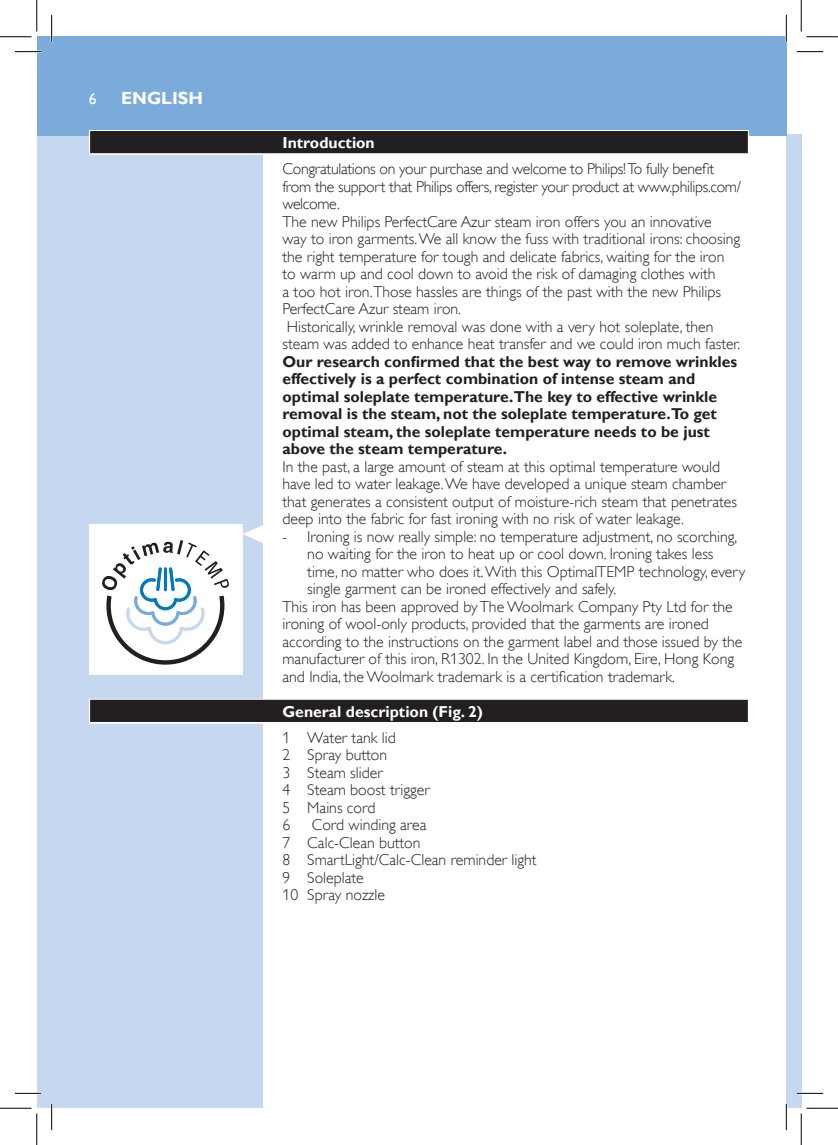
<style>
.page{position:relative;width:838px;height:1145px;background:#fff}
.page>*{position:absolute;margin:0;border:0;box-sizing:border-box;transform-origin:0 0}
.org_Titleleft-w{font:700 17.5px "Gill Sans Alt One WGL";color:#fff}
.chapter-paragraph{font:15.75px/17.5px "Gill Sans Alt One WGL Light";color:#231f20}
.chapter-paragraph-2{font:700 15.75px/17.5px "Gill Sans Alt One WGL";color:#231f20}
.numberlist-item-para{font:15.75px "Gill Sans Alt One WGL Light";color:#231f20}
.chapter-paragraph-3{font:15.75px/17.5px "Gill Sans Alt One WGL Light";letter-spacing:-.02em;color:#231f20}
.chapter-title-paragr{font:700 15.75px "Gill Sans Alt One WGL";color:#fff}
.org_Pageleft-w{font:15.75px "Gill Sans Alt One WGL";color:#fff}
.s1{font-family:"Gill Sans Alt One WGL Light";font-weight:400}
</style>
<div class="page">
<div style="left:786px;top:134px;width:15px;height:974px;background:#c6d8ef"></div>
<div style="left:37px;top:134px;width:225px;height:974px;background:#c6d8ef"></div>
<div style="left:37px;top:37px;width:749px;height:99px;background:#7aabdb"></div>
<div style="left:89px;top:130px;width:660px;height:25px;background:#d3d2d2"></div>
<div style="left:90px;top:131px;width:657px;height:22px;background:#231f20"></div>
<div style="left:89px;top:699px;width:660px;height:25px;background:#fff"></div>
<div style="left:90px;top:700px;width:657px;height:22px;background:#231f20"></div>
<svg style="left:243px;top:524px;width:20px;height:20px"></svg>
<div style="left:89px;top:524px;width:154px;height:151px;background:#fff"></div>
<svg style="left:102px;top:540px;width:127px;height:125px"></svg>
<hr style="left:15px;top:51px;width:26px;height:2px;background:#fff">
<hr style="left:15px;top:1092px;width:26px;height:2px;background:#fff">
<hr style="left:796px;top:1092px;width:27px;height:2px;background:#fff">
<hr style="left:51px;top:15px;width:2px;height:26px;background:#fff">
<hr style="left:51px;top:1104px;width:2px;height:26px;background:#fff">
<hr style="left:785px;top:15px;width:2px;height:26px;background:#fff">
<svg style="left:15px;top:51px;width:26px;height:1px"></svg>
<svg style="left:796px;top:51px;width:27px;height:1px"></svg>
<svg style="left:15px;top:1093px;width:26px;height:1px"></svg>
<svg style="left:796px;top:1093px;width:27px;height:1px"></svg>
<svg style="left:51px;top:15px;width:1px;height:26px"></svg>
<svg style="left:51px;top:1104px;width:1px;height:26px"></svg>
<svg style="left:786px;top:15px;width:1px;height:26px"></svg>
<svg style="left:786px;top:1104px;width:1px;height:26px"></svg>
<hr style="left:0;top:36px;width:32px;height:1px;background:#000">
<hr style="left:806px;top:36px;width:31px;height:1px;background:#000">
<hr style="left:0;top:1108px;width:32px;height:1px;background:#000">
<hr style="left:806px;top:1108px;width:31px;height:1px;background:#000">
<hr style="left:36px;top:0;width:1px;height:31px;background:#000">
<hr style="left:36px;top:1113px;width:1px;height:32px;background:#000">
<hr style="left:800px;top:0;width:1px;height:31px;background:#000">
<hr style="left:800px;top:1113px;width:1px;height:32px;background:#000">
<p class="org_Pageleft-w" style="left:89px;top:88px;width:9px">6</p>
<p class="org_Titleleft-w" style="left:121px;top:86px;width:83px">ENGLISH</p>
<p class="chapter-title-paragr" style="left:282px;top:132px;width:94px">Introduction</p>
<p class="chapter-paragraph-3" style="left:282px;top:160px;width:460px">Congratulations on your purchase and welcome to Philips! To fully benefit from the support that Philips offers, register your product at www.philips.com/ welcome.</p>
<p class="chapter-paragraph" style="left:282px;top:213px;width:459px">The new Philips PerfectCare Azur steam iron offers you an innovative<br>way to iron garments. We all know the fuss with traditional irons: choosing the right temperature for tough and delicate fabrics, waiting for the iron to warm up and cool down to avoid the risk of damaging clothes with<br>a too hot iron.Those hassles are things of the past with the new Philips PerfectCare Azur steam iron.</p>
<p class="chapter-paragraph-2" style="left:282px;top:317px;width:459px"><span class="s1">Historically, wrinkle removal was done with a very hot soleplate, then steam was added to enhance heat transfer and we could iron much faster.<br></span>Our research confirmed that the best way to remove wrinkles effectively is a perfect combination of intense steam and optimal soleplate temperature.The key to effective wrinkle removal is the steam, not the soleplate temperature.To get optimal steam, the soleplate temperature needs to be just above the steam temperature.</p>
<p class="chapter-paragraph" style="left:282px;top:458px;width:456px">In the past, a large amount of steam at this optimal temperature would have led to water leakage. We have developed a unique steam chamber that generates a consistent output of moisture-rich steam that penetrates deep into the fabric for fast ironing with no risk of water leakage.</p>
<p class="chapter-paragraph" style="left:307px;top:528px;width:439px;text-indent:-25px">- Ironing is now really simple: no temperature adjustment, no scorching, no waiting for the iron to heat up or cool down. Ironing takes less time, no matter who does it. With this OptimalTEMP technology, every single garment can be ironed effectively and safely.</p>
<p class="chapter-paragraph" style="left:282px;top:598px;width:461px">This iron has been approved by The Woolmark Company Pty Ltd for the ironing of wool-only products, provided that the garments are ironed according to the instructions on the garment label and those issued by the manufacturer of this iron, R1302. In the United Kingdom, Eire, Hong Kong and India, the Woolmark trademark is a certification trademark.</p>
<p class="chapter-title-paragr" style="left:282px;top:701px;width:202px">General description (Fig. 2)</p>
<p class="numberlist-item-para" style="left:282px;top:727px;width:115px">1 Water tank lid</p>
<p class="numberlist-item-para" style="left:282px;top:745px;width:106px">2 Spray button</p>
<p class="numberlist-item-para" style="left:282px;top:762px;width:102px">3 Steam slider</p>
<p class="numberlist-item-para" style="left:282px;top:780px;width:149px">4 Steam boost trigger</p>
<p class="numberlist-item-para" style="left:282px;top:797px;width:94px">5 Mains cord</p>
<p class="numberlist-item-para" style="left:282px;top:815px;width:9px">6</p>
<p class="numberlist-item-para" style="left:311px;top:815px;width:116px">Cord winding area</p>
<p class="numberlist-item-para" style="left:282px;top:832px;width:139px">7 Calc-Clean button</p>
<p class="numberlist-item-para" style="left:282px;top:850px;width:256px">8 SmartLight/Calc-Clean reminder light</p>
<p class="numberlist-item-para" style="left:282px;top:867px;width:83px">9 Soleplate</p>
<p class="numberlist-item-para" style="left:282px;top:885px;width:104px">10 Spray nozzle</p>
</div>
